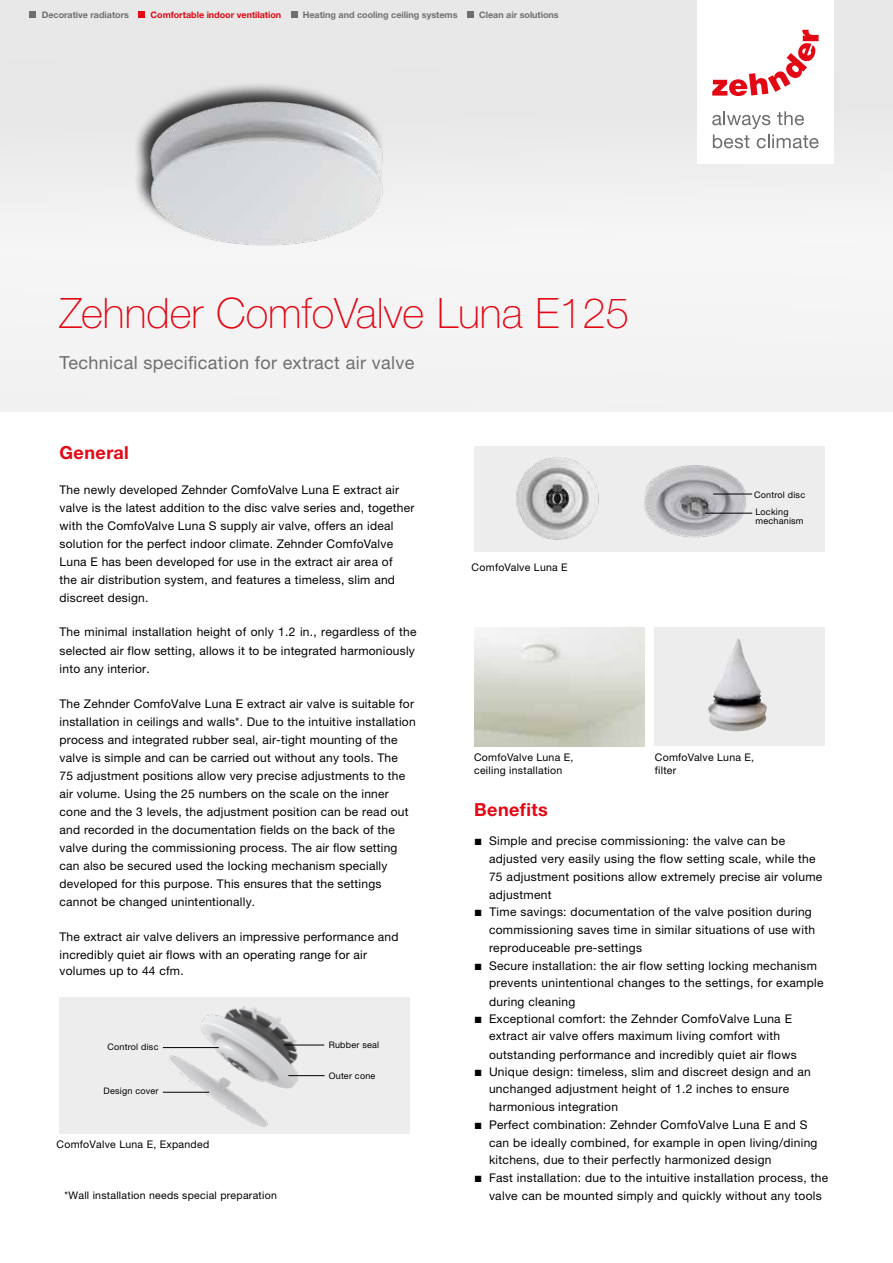
<style>
.page{position:relative;width:893px;height:1263px;background:#fff}
.page>*{position:absolute;margin:0;border:0;box-sizing:border-box;transform-origin:0 0}
.t1{font:100 42px "Helvetica Neue LTW1 G";color:#e30613}
.t2{font:18px "Helvetica Neuefor Zehnder";letter-spacing:.02em;color:#706f6f}
.t3{font:700 18px "Helvetica Neue LTW1 G";letter-spacing:.025em;color:#e30613}
.t4{font:12px/18px "Helvetica Neuefor Zehnder";letter-spacing:.02em;color:#000}
.t5{font:10.5px/13.5px "Helvetica Neuefor Zehnder";letter-spacing:.025em;color:#000}
.t6{font:10.5px "Helvetica Neue LT Pro";letter-spacing:.025em;color:#000}
.t7{font:9px/17.5px "Helvetica Neuefor Zehnder";letter-spacing:.025em;color:#000}
.t8{font:700 9px "Helvetica Neue LTW1 G";color:#706f6f}
.t9{font:700 9px "Helvetica Neue LTW1 G";color:#e30613}
.s1{font-family:"Helvetica Neue LT Pro"}
</style>
<div class="page">
<div style="left:0;top:0;width:893px;height:412px;background:#f2f2f2"></div>
<div style="left:697px;top:0;width:136px;height:163px;background:#fff"></div>
<svg style="left:712px;top:30px;width:107px;height:66px"></svg>
<svg style="left:712px;top:111px;width:107px;height:37px"></svg>
<img style="left:81px;top:61px;width:362px;height:185px">
<svg style="left:30px;top:12px;width:6px;height:6px"></svg>
<svg style="left:139px;top:12px;width:6px;height:6px"></svg>
<svg style="left:291px;top:12px;width:6px;height:6px"></svg>
<svg style="left:467px;top:12px;width:6px;height:6px"></svg>
<div style="left:655px;top:628px;width:170px;height:118px;background:#ededed"></div>
<img style="left:708px;top:638px;width:59px;height:94px">
<div style="left:474px;top:447px;width:351px;height:105px;background:#ededed"></div>
<img style="left:516px;top:457px;width:83px;height:83px">
<img style="left:644px;top:465px;width:109px;height:73px">
<hr style="left:713px;top:494px;width:39px;height:1px;background:#000">
<hr style="left:705px;top:513px;width:47px;height:1px;background:#000">
<div style="left:59px;top:997px;width:350px;height:137px;background:#ededed"></div>
<img style="left:162px;top:1006px;width:152px;height:121px">
<hr style="left:284px;top:1045px;width:40px;height:1px;background:#000">
<hr style="left:288px;top:1075px;width:37px;height:1px;background:#000">
<hr style="left:163px;top:1092px;width:46px;height:1px;background:#000">
<hr style="left:163px;top:1047px;width:56px;height:1px;background:#000">
<p class="t8" style="left:42px;top:9px;width:89px">Decorative radiators</p>
<p class="t9" style="left:150px;top:9px;width:132px">Comfortable indoor ventilation</p>
<p class="t8" style="left:303px;top:9px;width:156px">Heating and cooling ceiling systems</p>
<p class="t8" style="left:479px;top:9px;width:81px">Clean air solutions</p>
<h1 class="t1" style="left:60px;top:289px;width:571px">Zehnder ComfoValve Luna E125</h1>
<h2 class="t2" style="left:60px;top:351px;width:356px">Technical specification for extract air valve</h2>
<h2 class="t3" style="left:60px;top:442px;width:71px">General</h2>
<p class="t4" style="left:60px;top:481px;width:357px">The newly developed Zehnder ComfoValve Luna E extract air valve is the latest addition to the disc valve series and, together with the ComfoValve Luna S supply air valve, offers an ideal solution for the perfect indoor climate. Zehnder ComfoValve Luna E has been developed for use in the extract air area of<br>the air distribution system, and features a timeless, slim and discreet design.</p>
<p class="t4" style="left:60px;top:623px;width:359px;line-height:18.5px">The minimal installation height of o<span class="s1">nly 1.2 in.,</span> regardless of the selected air flow setting, allows it to be integrated harmoniously into any interior.</p>
<p class="t4" style="left:60px;top:695px;width:358px">The Zehnder ComfoValve Luna E extract air valve is suitable for installation in ceilings and walls<span class="s1">*</span>. Due to the intuitive installation process and integrated rubber seal, air-tight mounting of the valve is simple and can be carried out without any tools. The<br>75 adjustment positions allow very precise adjustments to the air volume. Using the 25 numbers on the scale on the inner cone and the 3 levels, the adjustment position can be read out and recorded in the documentation fields on the back of the valve during the commissioning process. The air flow setting can also be secured used the locking mechanism specially developed for this purpose. This ensures that the settings cannot be changed unintentionally.</p>
<p class="t4" style="left:60px;top:928px;width:341px;line-height:17.1px">The extract air valve delivers an impressive performance and incredibly quiet air flows with an operating range for air volumes up to 4<span class="s1">4 cfm</span>.</p>
<p class="t7" style="left:107px;top:1038px;width:53px">Control disc</p>
<p class="t7" style="left:103px;top:1082px;width:57px">Design cover</p>
<p class="t5" style="left:57px;top:1137px;width:154px">ComfoValve Luna E, Exp<span class="s1">anded</span></p>
<p class="t6" style="left:65px;top:1188px;width:214px">*Wall installation needs special preparation</p>
<p class="t7" style="left:329px;top:1036px;width:52px">Rubber seal</p>
<p class="t7" style="left:329px;top:1066px;width:48px">Outer cone</p>
<p class="t5" style="left:472px;top:561px;width:98px">ComfoValve Luna E</p>
<p class="t7" style="left:754px;top:486px;width:53px">Control disc<br>Locking</p>
<p class="t7" style="left:755px;top:512px;width:50px">mechanism</p>
<p class="t5" style="left:474px;top:750px;width:101px">ComfoValve Luna E, ceiling installation</p>
<p class="t5" style="left:655px;top:750px;width:101px">ComfoValve Luna E, filter</p>
<h2 class="t3" style="left:474px;top:798px;width:75px">Benefits</h2>
<p class="t4" style="left:489px;top:832px;width:335px;text-indent:-15px">■ Simple and precise commissioning: the valve can be adjusted very easily using the flow setting scale, while the 75 adjustment positions allow extremely precise air volume adjustment</p>
<p class="t4" style="left:489px;top:903px;width:328px;text-indent:-15px">■ Time savings: documentation of the valve position during commissioning saves time in similar situations of use with reproduceable pre-settings</p>
<p class="t4" style="left:489px;top:956px;width:336px;text-indent:-15px">■ Secure installation: the air flow setting locking mechanism prevents unintentional changes to the settings, for example during cleaning</p>
<p class="t4" style="left:489px;top:1009px;width:309px;text-indent:-15px">■ Exceptional comfort: the Zehnder ComfoValve Luna E extract air valve offers maximum living comfort with outstanding performance and incredibly quiet air flows</p>
<p class="t4" style="left:489px;top:1063px;width:323px;line-height:17.5px;text-indent:-15px">■ Unique design: timeless, slim and discreet design and an unchanged adjustment height of <span class="s1">1.2 inches to</span> ensure harmonious integration</p>
<p class="t4" style="left:489px;top:1116px;width:330px;line-height:17.5px;text-indent:-15px">■ Perfect combination: Zehnder ComfoValve Luna E and S can be ideally combined, for example in open living/dining kitchens, due to their perfectly <span class="s1">harmonized</span> design</p>
<p class="t4" style="left:489px;top:1169px;width:341px;text-indent:-15px">■ Fast installation: due to the intuitive installation process, the valve can be mounted simply and quickly without any tools</p>
</div>
